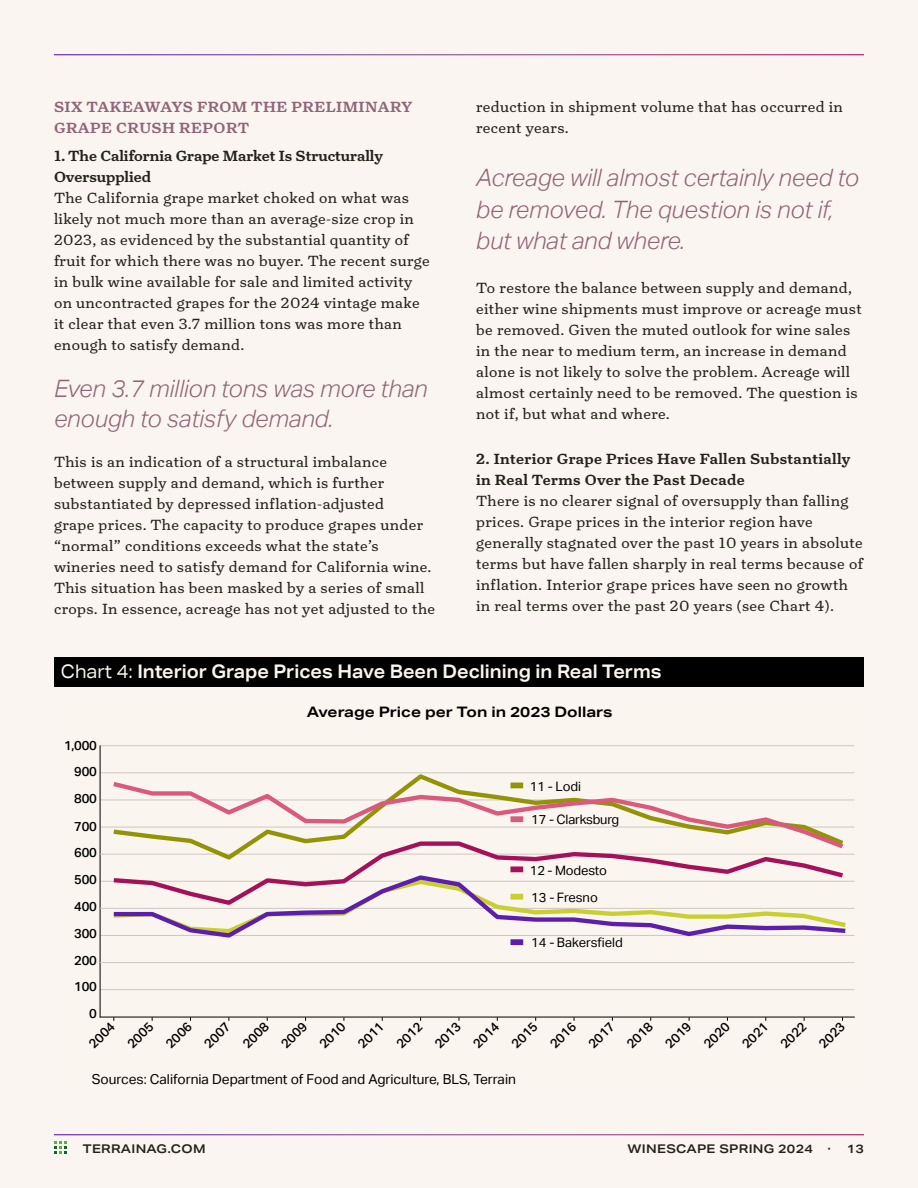
<style>
.page{position:relative;width:918px;height:1188px;background:#faf5f0}
.page>*{position:absolute;margin:0;border:0;box-sizing:border-box;transform-origin:0 0}
.Body{font:italic 300 24px/31.5px "Aktiv Grotesk";letter-spacing:-.005em;color:#8e6579}
.t1{font:700 18.75px "Aktiv Grotesk Ex";color:#faf5ee;scale:.88 1}
.Body-2{font:15px/21px "Turnip";letter-spacing:.025em;color:#232319}
.t2{font:500 15px/21px "Turnip";letter-spacing:.03em;color:#8e6579}
.t3{font:700 14.4px "Aktiv Grotesk Ex";color:#000}
.t4{font:13.8px "Aktiv Grotesk";color:#000}
.t5{font:500 13.05px "Aktiv Grotesk";letter-spacing:-.02em;color:#000}
.t6{font:13.05px/27.3px "Aktiv Grotesk";letter-spacing:-.015em;color:#000}
.t7{font:600 12px "Aktiv Grotesk Ex";letter-spacing:.025em;color:#232319}
.s1{font-weight:500}
.s2{font-weight:400}
</style>
<div class="page">
<hr style="left:54px;top:54px;width:810px;height:1px;background:#fff">
<hr style="left:54px;top:1134px;width:810px;height:1px;background:#fff">
<svg style="left:54px;top:1141px;width:13px;height:12px"></svg>
<hr style="left:100px;top:745px;width:755px;height:1px;background:#cec7c2">
<hr style="left:100px;top:772px;width:755px;height:1px;background:#cec7c2">
<hr style="left:100px;top:935px;width:755px;height:1px;background:#cec7c2">
<hr style="left:100px;top:827px;width:755px;height:1px;background:#cec7c2">
<hr style="left:100px;top:800px;width:755px;height:1px;background:#cec7c2">
<hr style="left:100px;top:989px;width:755px;height:1px;background:#cec7c2">
<hr style="left:100px;top:881px;width:755px;height:1px;background:#cec7c2">
<hr style="left:100px;top:1017px;width:755px;height:1px;background:#000">
<hr style="left:100px;top:746px;width:1px;height:271px;background:#000">
<div style="left:54px;top:657px;width:810px;height:30px;background:#000"></div>
<hr style="left:100px;top:962px;width:755px;height:1px;background:#cec7c2">
<hr style="left:100px;top:854px;width:755px;height:1px;background:#cec7c2">
<hr style="left:100px;top:908px;width:755px;height:1px;background:#cec7c2">
<svg style="left:109px;top:772px;width:739px;height:7px"></svg>
<svg style="left:109px;top:779px;width:739px;height:60px"></svg>
<svg style="left:109px;top:839px;width:739px;height:34px"></svg>
<svg style="left:109px;top:873px;width:741px;height:67px"></svg>
<div style="left:510px;top:783px;width:13px;height:5px;background:#939307"></div>
<div style="left:510px;top:866px;width:13px;height:6px;background:#a51159"></div>
<div style="left:510px;top:894px;width:13px;height:6px;background:#c9cf30"></div>
<div style="left:510px;top:939px;width:13px;height:6px;background:#5c1ead"></div>
<div style="left:510px;top:816px;width:13px;height:6px;background:#d95a7d"></div>
<h2 class="t2" style="left:54px;top:96px;width:360px">SIX TAKEAWAYS FROM THE PRELIMINARY<br>GRAPE CRUSH REPORT</h2>
<p class="Body-2" style="left:54px;top:145px;width:377px"><span class="s1">1. The California Grape Market Is Structurally Oversupplied<br></span>The California grape market choked on what was likely not much more than an average-size crop in 2023, as evidenced by the substantial quantity of fruit for which there was no buyer. The recent surge in bulk wine available for sale and limited activity on uncontracted grapes for the 2024 vintage make it clear that even 3.7 million tons was more than enough to satisfy demand.</p>
<p class="Body" style="left:54px;top:373px;width:375px;line-height:30px">Even 3.7 million tons was more than enough to satisfy demand.</p>
<p class="Body-2" style="left:54px;top:452px;width:383px">This is an indication of a structural imbalance between supply and demand, which is further substantiated by depressed inflation-adjusted<br>grape prices. The capacity to produce grapes under “normal” conditions exceeds what the state’s wineries need to satisfy demand for California wine.<br>This situation has been masked by a series of small crops. In essence, acreage has not yet adjusted to the</p>
<p class="Body-2" style="left:476px;top:96px;width:368px">reduction in shipment volume that has occurred in recent years.</p>
<p class="Body" style="left:476px;top:162px;width:384px">Acreage will almost certainly need to be removed. The question is not if, but what and where.</p>
<p class="Body-2" style="left:476px;top:278px;width:387px">To restore the balance between supply and demand, either wine shipments must improve or acreage must be removed. Given the muted outlook for wine sales in the near to medium term, an increase in demand alone is not likely to solve the problem. Acreage will almost certainly need to be removed. The question is not if, but what and where.</p>
<p class="Body-2" style="left:476px;top:448px;width:388px"><span class="s1">2. Interior Grape Prices Have Fallen Substantially in Real Terms Over the Past Decade<br></span>There is no clearer signal of oversupply than falling prices. Grape prices in the interior region have generally stagnated over the past 10 years in absolute terms but have fallen sharply in real terms because of inflation. Interior grape prices have seen no growth in real terms over the past 20 years (see Chart 4).</p>
<p class="t1" style="left:61px;top:660px;width:684px"><span class="s2">Chart 4:</span> Interior Grape Prices Have Been Declining in Real Terms</p>
<p class="t5" style="left:64px;top:737px;width:34px">1,000</p>
<p class="t5" style="left:74px;top:764px;width:24px">900</p>
<p class="t5" style="left:74px;top:791px;width:24px">800</p>
<p class="t5" style="left:74px;top:819px;width:24px">700</p>
<p class="t5" style="left:74px;top:845px;width:24px">600</p>
<p class="t5" style="left:74px;top:872px;width:24px">500</p>
<p class="t5" style="left:74px;top:899px;width:24px">400</p>
<p class="t5" style="left:74px;top:926px;width:24px">300</p>
<p class="t5" style="left:74px;top:952px;width:24px">200</p>
<p class="t5" style="left:74px;top:979px;width:24px">100</p>
<p class="t5" style="left:89px;top:1006px;width:9px">0</p>
<p class="t3" style="left:307px;top:703px;width:307px">Average Price per Ton in 2023 Dollars</p>
<p class="t6" style="left:530px;top:772px;width:53px">11 - Lodi</p>
<p class="t6" style="left:531px;top:806px;width:90px">17 - Clarksburg</p>
<p class="t6" style="left:530px;top:856px;width:79px">12 - Modesto<br>13 - Fresno</p>
<p class="t6" style="left:531px;top:929px;width:93px">14 - Bakersfield</p>
<p class="t5" style="left:86px;top:1040px;width:32px;rotate:-45deg">2004</p>
<p class="t5" style="left:124px;top:1040px;width:32px;rotate:-45deg">2005</p>
<p class="t5" style="left:163px;top:1040px;width:32px;rotate:-45deg">2006</p>
<p class="t5" style="left:201px;top:1040px;width:32px;rotate:-45deg">2007</p>
<p class="t5" style="left:239px;top:1040px;width:32px;rotate:-45deg">2008</p>
<p class="t5" style="left:278px;top:1040px;width:32px;rotate:-45deg">2009</p>
<p class="t5" style="left:316px;top:1040px;width:32px;rotate:-45deg">2010</p>
<p class="t5" style="left:355px;top:1040px;width:32px;rotate:-45deg">2011</p>
<p class="t5" style="left:393px;top:1040px;width:32px;rotate:-45deg">2012</p>
<p class="t5" style="left:432px;top:1040px;width:32px;rotate:-45deg">2013</p>
<p class="t5" style="left:470px;top:1040px;width:32px;rotate:-45deg">2014</p>
<p class="t5" style="left:508px;top:1040px;width:32px;rotate:-45deg">2015</p>
<p class="t5" style="left:547px;top:1040px;width:32px;rotate:-45deg">2016</p>
<p class="t5" style="left:585px;top:1040px;width:32px;rotate:-45deg">2017</p>
<p class="t5" style="left:624px;top:1040px;width:32px;rotate:-45deg">2018</p>
<p class="t5" style="left:662px;top:1040px;width:32px;rotate:-45deg">2019</p>
<p class="t5" style="left:700px;top:1040px;width:32px;rotate:-45deg">2020</p>
<p class="t5" style="left:739px;top:1040px;width:32px;rotate:-45deg">2021</p>
<p class="t5" style="left:777px;top:1040px;width:32px;rotate:-45deg">2022</p>
<p class="t5" style="left:816px;top:1040px;width:32px;rotate:-45deg">2023</p>
<p class="t4" style="left:92px;top:1071px;width:426px">Sources: California Department of Food and Agriculture, BLS, Terrain</p>
<p class="t7" style="left:83px;top:1142px;width:124px">TERRAINAG.COM</p>
<p class="t7" style="left:628px;top:1142px;width:205px">WINESCAPE SPRING 2024 ·</p>
<p class="t7" style="left:847px;top:1142px;width:19px">13</p>
</div>
